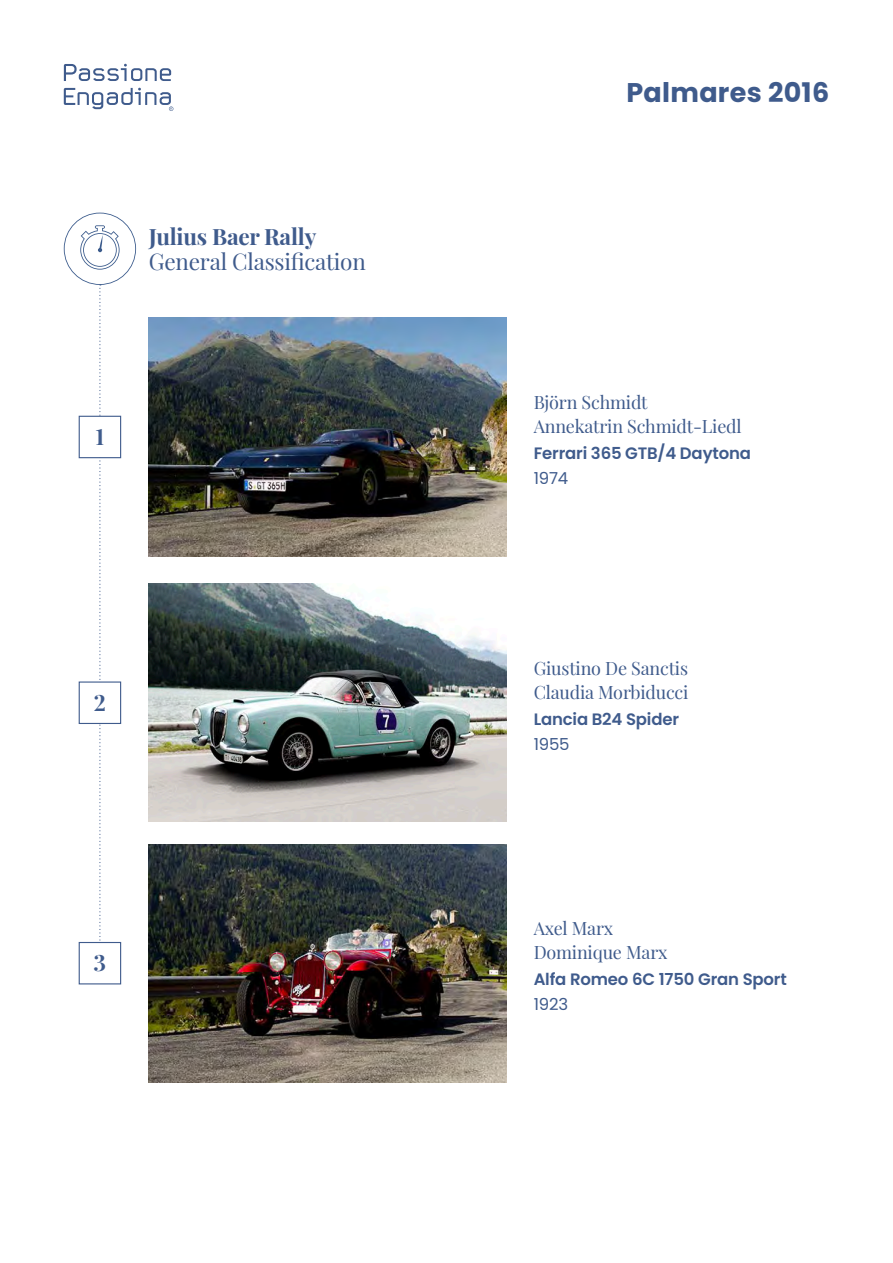
<style>
.page{position:relative;width:893px;height:1263px;background:#fff}
.page>*{position:absolute;margin:0;border:0;box-sizing:border-box;transform-origin:0 0}
.t1{font:700 27px "Poppins";letter-spacing:.01em;color:#3f5b8c}
.t2{font:22.5px "Playfair Display";letter-spacing:-.01em;color:#3f5b8c}
.t3{font:700 22.5px "Playfair Display";letter-spacing:-.01em;color:#3f5b8c}
.t4{font:18px "Playfair Display";letter-spacing:-.01em;color:#3f5b8c}
.t5{font:600 16.5px "Poppins";letter-spacing:-.01em;color:#3f5b8c}
.t6{font:16.5px "Poppins";letter-spacing:-.01em;color:#3f5b8c}
</style>
<div class="page">
<svg style="left:64px;top:213px;width:72px;height:750px"></svg>
<div style="left:79px;top:942px;width:42px;height:42px;background:#fff;border:1px solid #3f5b8c"></div>
<img style="left:149px;top:318px;width:357px;height:238px">
<img style="left:149px;top:584px;width:357px;height:238px">
<img style="left:149px;top:844px;width:357px;height:238px">
<div style="left:79px;top:416px;width:42px;height:42px;background:#fff;border:1px solid #3f5b8c"></div>
<div style="left:79px;top:681px;width:42px;height:43px;background:#fff;border:1px solid #3f5b8c"></div>
<svg style="left:64px;top:64px;width:107px;height:17px"></svg>
<svg style="left:64px;top:88px;width:109px;height:23px"></svg>
<p class="t3" style="left:149px;top:218px;width:169px">Julius Baer Rally</p>
<p class="t2" style="left:149px;top:244px;width:218px">General Classification</p>
<p class="t3" style="left:96px;top:419px;width:10px">1</p>
<p class="t3" style="left:94px;top:684px;width:14px">2</p>
<p class="t3" style="left:94px;top:945px;width:14px">3</p>
<p class="t1" style="left:626px;top:76px;width:204px">Palmares 2016</p>
<p class="t4" style="left:534px;top:388px;width:115px">Björn Schmidt</p>
<p class="t4" style="left:534px;top:412px;width:210px">Annekatrin Schmidt-Liedl</p>
<p class="t5" style="left:534px;top:443px;width:219px">Ferrari 365 GTB/4 Daytona</p>
<p class="t6" style="left:534px;top:469px;width:36px">1974</p>
<p class="t4" style="left:534px;top:654px;width:156px">Giustino De Sanctis</p>
<p class="t4" style="left:534px;top:678px;width:156px">Claudia Morbiducci</p>
<p class="t5" style="left:534px;top:709px;width:147px">Lancia B24 Spider</p>
<p class="t6" style="left:534px;top:735px;width:37px">1955</p>
<p class="t4" style="left:534px;top:915px;width:81px">Axel Marx</p>
<p class="t4" style="left:534px;top:939px;width:135px">Dominique Marx</p>
<p class="t5" style="left:534px;top:969px;width:255px">Alfa Romeo 6C 1750 Gran Sport</p>
<p class="t6" style="left:534px;top:995px;width:36px">1923</p>
</div>
